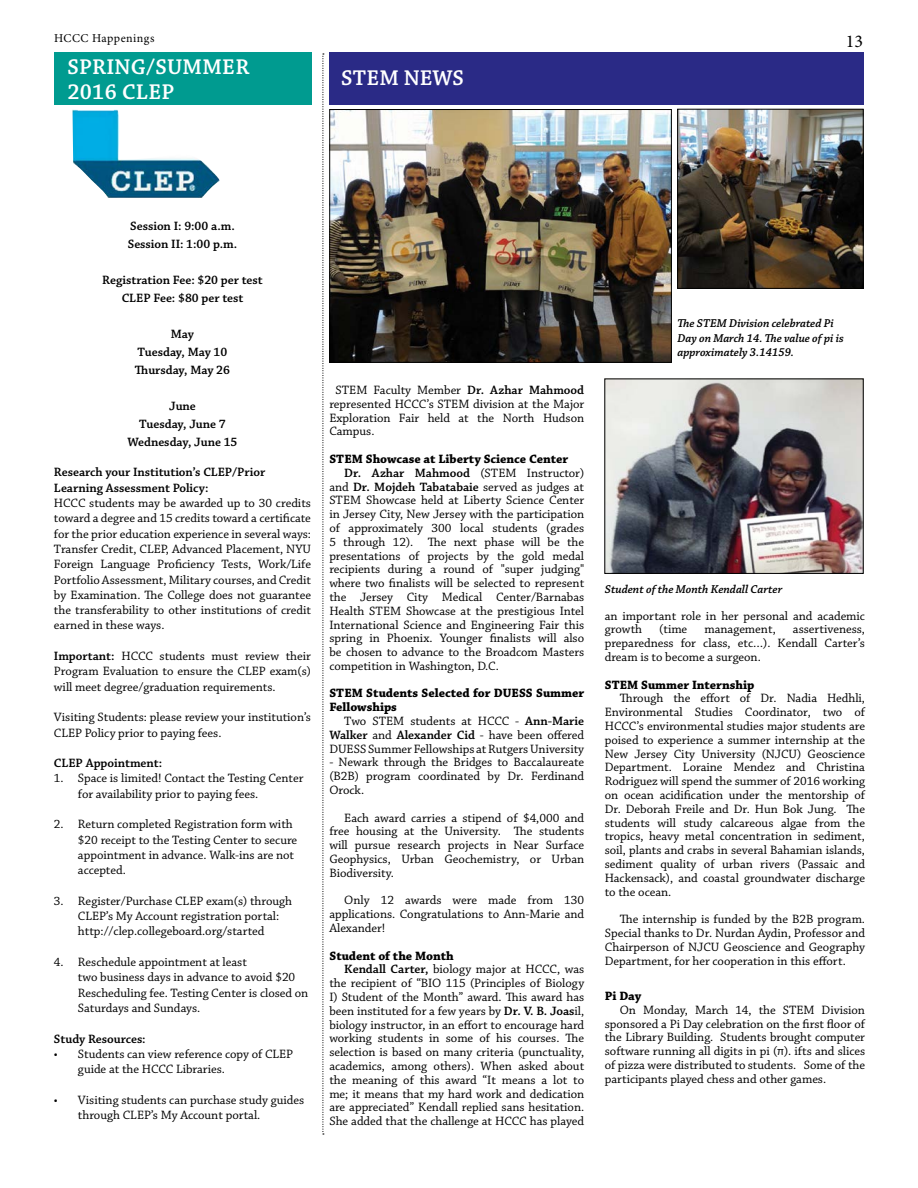
<style>
.page{position:relative;width:918px;height:1188px;background:#fff}
.page>*{position:absolute;margin:0;border:0;box-sizing:border-box;transform-origin:0 0}
.t1{font:600 22.5px/25px "Chaparral Pro";letter-spacing:.01em;color:#fff}
.t2{font:18px "Minion Pro";color:#000}
.t3{font:12.75px/13.8px "Chaparral Pro";letter-spacing:-.005em;color:#000;text-align:justify}
.t4{font:600 12.75px/18px "Chaparral Pro";letter-spacing:-.005em;color:#000;text-align:center}
.t5{font:700 12.75px/13.8px "Chaparral Pro";letter-spacing:-.005em;color:#000}
.t6{font:italic 600 12px/14.4px "Chaparral Pro";color:#000}
.t7{font:12px "Minion Pro";letter-spacing:.04em;color:#000}
.s1{font-weight:600}
</style>
<div class="page">
<img style="left:72px;top:110px;width:148px;height:88px">
<div style="left:54px;top:52px;width:257px;height:53px;background:#009b90"></div>
<svg style="left:322px;top:53px;width:2px;height:1082px"></svg>
<div style="left:329px;top:52px;width:535px;height:53px;background:#2a2a86"></div>
<img style="left:606px;top:381px;width:256px;height:191px">
<div style="left:604px;top:379px;width:260px;height:195px;border:1px solid #000"></div>
<img style="left:331px;top:111px;width:339px;height:250px">
<div style="left:329px;top:109px;width:343px;height:254px;border:1px solid #000"></div>
<img style="left:679px;top:111px;width:183px;height:176px">
<div style="left:677px;top:109px;width:187px;height:180px;border:1px solid #000"></div>
<p class="t7" style="left:54px;top:31px;width:102px">HCCC Happenings</p>
<h2 class="t2" style="left:846px;top:30px;width:19px">13</h2>
<h1 class="t1" style="left:68px;top:55px;width:183px">SPRING/SUMMER<br>2016 CLEP</h1>
<h1 class="t1" style="left:341px;top:66px;width:124px">STEM NEWS</h1>
<p class="t4" style="left:128px;top:217px;width:111px;text-align:left">Session I: 9:00 a.m.<br>Session II: 1:00 p.m.</p>
<p class="t4" style="left:102px;top:271px;width:162px">Registration Fee: $20 per test<br>CLEP Fee: $80 per test</p>
<p class="t4" style="left:135px;top:325px;width:97px">May<br>Tuesday, May 10<br>Thursday, May 26</p>
<p class="t4" style="left:127px;top:397px;width:112px">June<br>Tuesday, June 7<br>Wednesday, June 15</p>
<p class="t4" style="left:54px;top:465px;width:213px;line-height:15.3px;text-align:left">Research your Institution’s CLEP/Prior<br>Learning Assessment Policy:</p>
<p class="t3" style="left:54px;top:496px;width:259px;line-height:15.3px">HCCC students may be awarded up to 30 credits toward a degree and 15 credits toward a certificate for the prior education experience in several ways:<br>Transfer Credit, CLEP, Advanced Placement, NYU Foreign Language Proficiency Tests, Work/Life Portfolio Assessment, Military courses, and Credit by Examination. The College does not guarantee the transferability to other institutions of credit earned in these ways.</p>
<p class="t3" style="left:54px;top:649px;width:259px;line-height:15.3px"><span class="s1">Important:</span> HCCC students must review their Program Evaluation to ensure the CLEP exam(s) will meet degree/graduation requirements.</p>
<p class="t3" style="left:54px;top:710px;width:259px;line-height:15.3px">Visiting Students: please review your institution’s<br>CLEP Policy prior to paying fees.</p>
<p class="t4" style="left:54px;top:755px;width:110px">CLEP Appointment:</p>
<p class="t3" style="left:78px;top:771px;width:227px;line-height:15.3px;text-indent:-24px">1. Space is limited! Contact the Testing Center for availability prior to paying fees.</p>
<p class="t3" style="left:78px;top:817px;width:221px;line-height:15.3px;text-align:left;text-indent:-24px">2. Return completed Registration form with $20 receipt to the Testing Center to secure appointment in advance. Walk-ins are not accepted.</p>
<p class="t3" style="left:78px;top:894px;width:216px;line-height:15.3px;text-align:left;text-indent:-24px">3. Register/Purchase CLEP exam(s) through<br>CLEP’s My Account registration portal: http://clep.collegeboard.org/started</p>
<p class="t3" style="left:78px;top:955px;width:232px;line-height:15.3px;text-align:left;text-indent:-24px">4. Reschedule appointment at least<br>two business days in advance to avoid $20<br>Rescheduling fee. Testing Center is closed on Saturdays and Sundays.</p>
<p class="t4" style="left:54px;top:1030px;width:93px">Study Resources:</p>
<p class="t3" style="left:78px;top:1047px;width:217px;line-height:15.3px;text-indent:-24px">• Students can view reference copy of CLEP guide at the HCCC Libraries.</p>
<p class="t3" style="left:78px;top:1093px;width:228px;line-height:15.3px;text-indent:-24px">• Visiting students can purchase study guides through CLEP’s My Account portal.</p>
<p class="t3" style="left:329px;top:384px;width:256px;text-indent:6px">STEM Faculty Member <span class="s1">Dr. Azhar Mahmood </span>represented HCCC’s STEM division at the Major Exploration Fair held at the North Hudson Campus.</p>
<p class="t5" style="left:329px;top:452px;width:240px">STEM Showcase at Liberty Science Center</p>
<p class="t3" style="left:344px;top:466px;width:241px"><span class="s1">Dr. Azhar Mahmood</span> (STEM Instructor)</p>
<p class="t3" style="left:329px;top:480px;width:256px">and <span class="s1">Dr. Mojdeh Tabatabaie</span> served as judges at</p>
<p class="t3" style="left:329px;top:494px;width:256px">STEM Showcase held at Liberty Science Center</p>
<p class="t3" style="left:329px;top:508px;width:256px">in Jersey City, New Jersey with the participation</p>
<p class="t3" style="left:329px;top:522px;width:256px">of approximately 300 local students (grades</p>
<p class="t3" style="left:329px;top:535px;width:256px">5 through 12). The next phase will be the</p>
<p class="t3" style="left:329px;top:549px;width:256px">presentations of projects by the gold medal</p>
<p class="t3" style="left:329px;top:563px;width:256px">recipients during a round of "super judging"</p>
<p class="t3" style="left:329px;top:577px;width:256px">where two finalists will be selected to represent</p>
<p class="t3" style="left:329px;top:590px;width:256px">the Jersey City Medical Center/Barnabas</p>
<p class="t3" style="left:329px;top:604px;width:256px">Health STEM Showcase at the prestigious Intel</p>
<p class="t3" style="left:329px;top:618px;width:256px">International Science and Engineering Fair this</p>
<p class="t3" style="left:329px;top:632px;width:256px">spring in Phoenix. Younger finalists will also</p>
<p class="t3" style="left:329px;top:646px;width:256px">be chosen to advance to the Broadcom Masters</p>
<p class="t3" style="left:329px;top:659px;width:171px">competition in Washington, D.C.</p>
<p class="t5" style="left:329px;top:687px;width:256px">STEM Students Selected for DUESS Summer<br>Fellowships</p>
<p class="t3" style="left:329px;top:715px;width:256px;text-indent:15px">Two STEM students at HCCC - <span class="s1">Ann-Marie Walker</span> and <span class="s1">Alexander Cid</span> - have been offered DUESS Summer Fellowships at Rutgers University</p>
<p class="t3" style="left:329px;top:756px;width:256px">- Newark through the Bridges to Baccalaureate (B2B) program coordinated by Dr. Ferdinand Orock.</p>
<p class="t3" style="left:329px;top:811px;width:256px;text-indent:15px">Each award carries a stipend of $4,000 and free housing at the University. The students will pursue research projects in Near Surface Geophysics, Urban Geochemistry, or Urban Biodiversity.</p>
<p class="t3" style="left:329px;top:894px;width:256px;text-indent:15px">Only 12 awards were made from 130 applications. Congratulations to Ann-Marie and Alexander!</p>
<p class="t5" style="left:329px;top:949px;width:126px">Student of the Month</p>
<p class="t3" style="left:344px;top:963px;width:241px"><span class="s1">Kendall Carter,</span> biology major at HCCC, was</p>
<p class="t3" style="left:329px;top:977px;width:256px">the recipient of “BIO 115 (Principles of Biology</p>
<p class="t3" style="left:329px;top:991px;width:256px">I) Student of the Month” award. This award has</p>
<p class="t3" style="left:329px;top:1004px;width:256px">been instituted for a few years by <span class="s1">Dr. V. B. Joas</span>il,</p>
<p class="t3" style="left:329px;top:1018px;width:256px">biology instructor, in an effort to encourage hard</p>
<p class="t3" style="left:329px;top:1032px;width:256px">working students in some of his courses. The</p>
<p class="t3" style="left:329px;top:1046px;width:256px">selection is based on many criteria (punctuality,</p>
<p class="t3" style="left:329px;top:1060px;width:256px">academics, among others). When asked about</p>
<p class="t3" style="left:329px;top:1073px;width:256px">the meaning of this award “It means a lot to</p>
<p class="t3" style="left:329px;top:1087px;width:256px">me; it means that my hard work and dedication</p>
<p class="t3" style="left:329px;top:1101px;width:256px">are appreciated” Kendall replied sans hesitation.</p>
<p class="t3" style="left:329px;top:1115px;width:256px">She added that the challenge at HCCC has played</p>
<p class="t6" style="left:678px;top:317px;width:168px">The STEM Division celebrated Pi<br>Day on March 14. The value of pi is approximately 3.14159.</p>
<p class="t6" style="left:605px;top:582px;width:179px">Student of the Month Kendall Carter</p>
<p class="t3" style="left:605px;top:609px;width:262px">an important role in her personal and academic growth</p>
<p class="t3" style="left:659px;top:623px;width:30px">(time</p>
<p class="t3" style="left:704px;top:623px;width:73px">management,</p>
<p class="t3" style="left:605px;top:623px;width:262px;text-indent:188px">assertiveness, preparedness for class, etc…). Kendall Carter’s dream is to become a surgeon.</p>
<p class="t5" style="left:605px;top:678px;width:151px">STEM Summer Internship</p>
<p class="t3" style="left:605px;top:692px;width:262px;text-indent:15px">Through the effort of Dr. Nadia Hedhli, Environmental Studies Coordinator, two of HCCC’s environmental studies major students are poised to experience a summer internship at the New Jersey City University (NJCU) Geoscience Department. Loraine Mendez and Christina Rodriguez will spend the summer of 2016 working on ocean acidification under the mentorship of Dr. Deborah Freile and Dr. Hun Bok Jung. The students will study calcareous algae from the tropics, heavy metal concentration in sediment, soil, plants and crabs in several Bahamian islands, sediment quality of urban rivers (Passaic and Hackensack), and coastal groundwater discharge to the ocean.</p>
<p class="t3" style="left:605px;top:913px;width:262px;text-indent:15px">The internship is funded by the B2B program.<br>Special thanks to Dr. Nurdan Aydin, Professor and Chairperson of NJCU Geoscience and Geography Department, for her cooperation in this effort.</p>
<p class="t5" style="left:605px;top:989px;width:38px">Pi Day</p>
<p class="t3" style="left:605px;top:1003px;width:262px;text-indent:15px">On Monday, March 14, the STEM Division sponsored a Pi Day celebration on the first floor of the Library Building. Students brought computer software running all digits in pi (π). ifts and slices of pizza were distributed to students. Some of the participants played chess and other games.</p>
</div>
